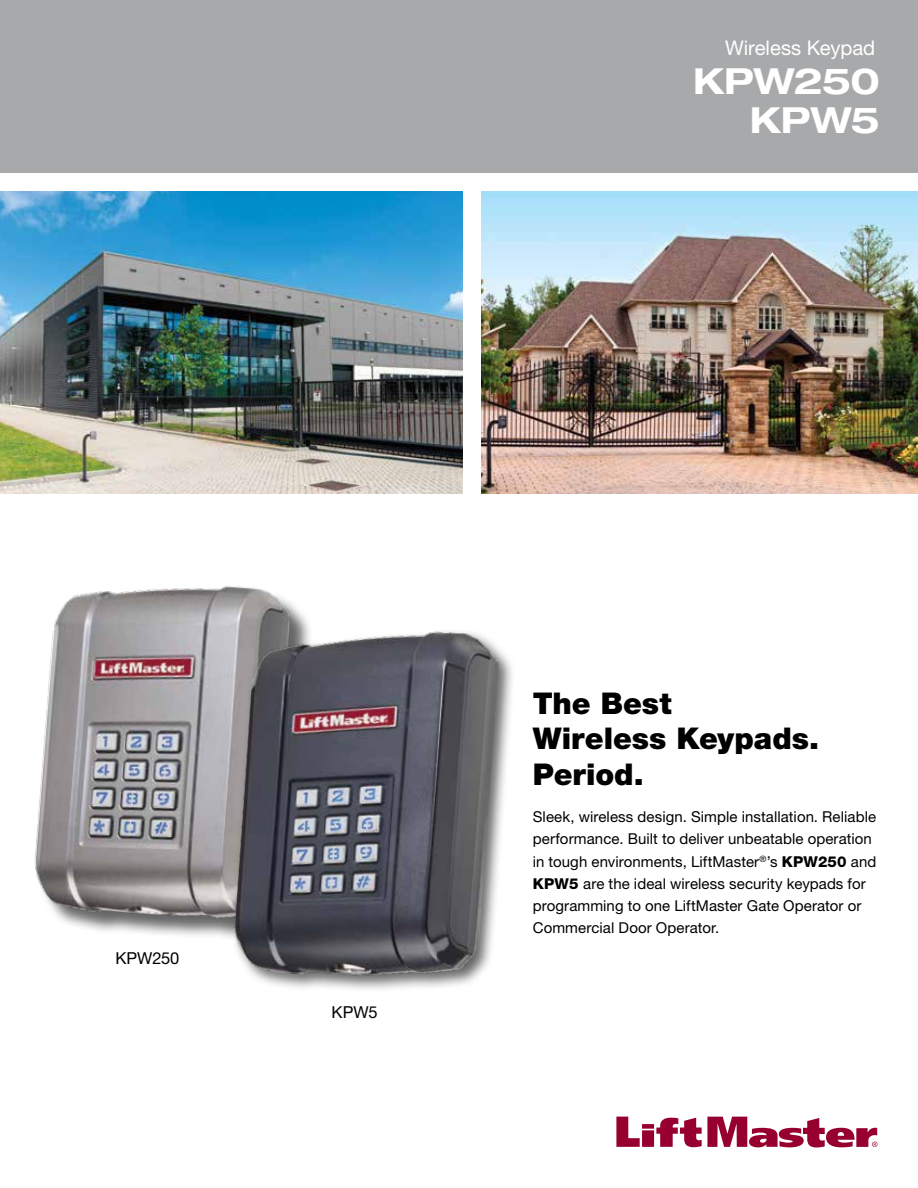
<style>
.page{position:relative;width:918px;height:1188px;background:#fff}
.page>*{position:absolute;margin:0;border:0;box-sizing:border-box;transform-origin:0 0}
.t1{font:700 expanded 36px/39px "Helvetica Neue LT Std";letter-spacing:-.02em;color:#fff;text-align:right}
.t2{font:900 30px/35.2px "Helvetica Neue LT Std";color:#000}
.t3{font:20.25px "Helvetica Neue LT Std";letter-spacing:-.005em;color:#fff}
.t4{font:16.5px "Helvetica Neue LT Std";letter-spacing:-.005em;color:#000}
.t5{font:15px/22.2px "Helvetica Neue LT Std";letter-spacing:.005em;color:#000}
.s1{font-weight:800}
</style>
<div class="page">
<hr style="left:0;top:173px;width:1px;height:1015px;background:#f0f1f1">
<div style="left:0;top:0;width:918px;height:173px;background:#a7a9ab"></div>
<img style="left:34px;top:586px;width:272px;height:352px">
<div style="left:231px;top:628px;width:284px;height:365px;background:#000;opacity:.6"></div>
<img style="left:232px;top:619px;width:268px;height:368px">
<img style="left:0;top:191px;width:463px;height:303px">
<svg style="left:616px;top:1117px;width:262px;height:31px"></svg>
<img style="left:481px;top:191px;width:437px;height:303px">
<h3 class="t3" style="left:725px;top:35px;width:152px">Wireless Keypad</h3>
<h1 class="t1" style="left:693px;top:60px;width:188px">KPW250<br>KPW5</h1>
<p class="t4" style="left:116px;top:949px;width:65px">KPW250</p>
<p class="t4" style="left:332px;top:1002px;width:47px">KPW5</p>
<h2 class="t2" style="left:533px;top:686px;width:288px">The Best<br>Wireless Keypads.<br>Period.</h2>
<p class="t5" style="left:533px;top:806px;width:345px">Sleek, wireless design. Simple installation. Reliable performance. Built to deliver unbeatable operation in tough environments, LiftMaster<sup>®</sup>’s <span class="s1">KPW250</span> and <span class="s1">KPW5</span> are the ideal wireless security keypads for programming to one LiftMaster Gate Operator or Commercial Door Operator.</p>
</div>
